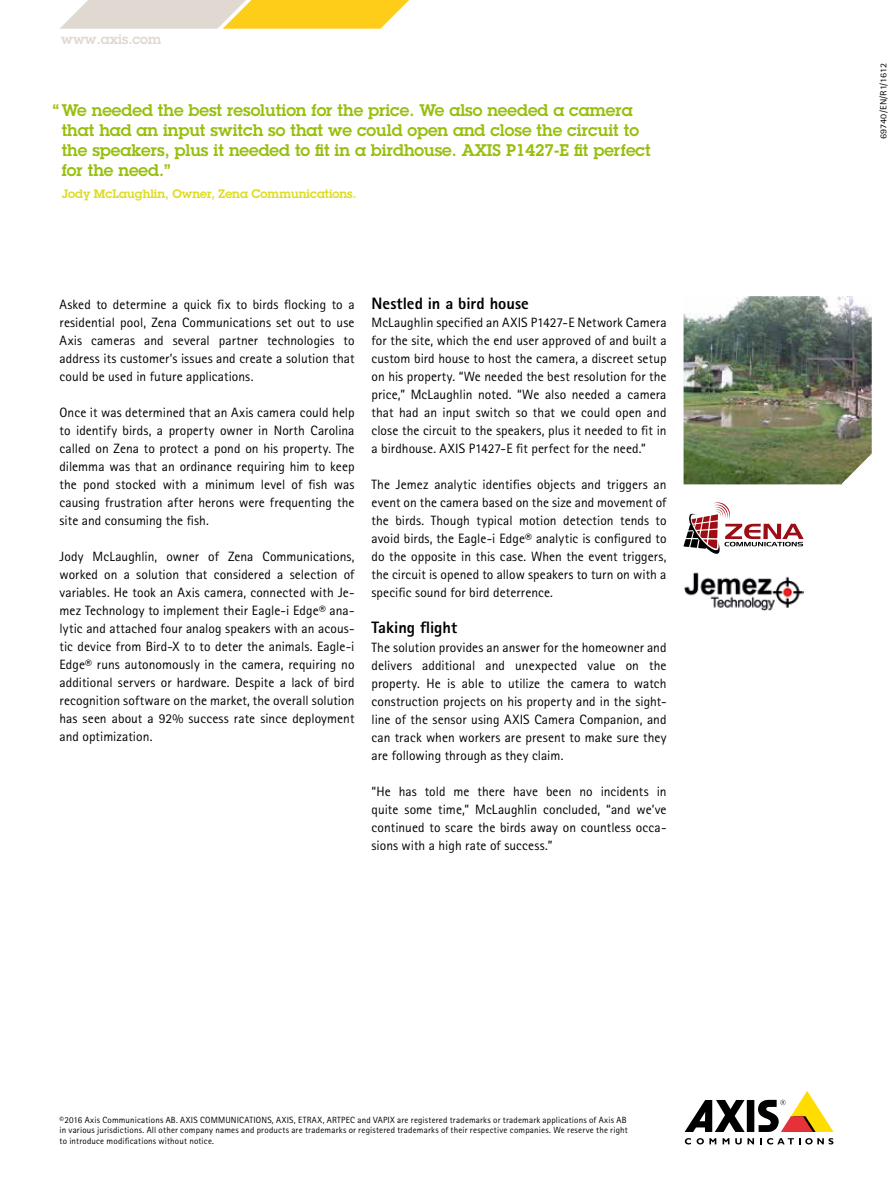
<style>
.page{position:relative;width:893px;height:1191px;background:#fff}
.page>*{position:absolute;margin:0;border:0;box-sizing:border-box;transform-origin:0 0}
.t1{font:600 16.5px/19.8px "Lubalin Graph ECG";color:#97bf0d}
.t2{font:800 16.5px "Rotis Sans Serif Pro";color:#000}
.t3{font:13.5px/18px "Rotis Sans Serif Pro";letter-spacing:.005em;color:#000;text-align:justify}
.t4{font:600 13.5px "Lubalin Graph ECG";color:#dfd9d1}
.t5{font:600 12px "Lubalin Graph ECG";color:#dedc1e}
.t6{font:9px/10.8px "Rotis Sans Serif Pro";letter-spacing:.02em;color:#000}
.t7{font:9px "Rotis Sans Serif Pro";color:#000;scale:1.12 1}
</style>
<div class="page">
<div style="left:747px;top:1100px;width:7px;height:32px;background:#000"></div>
<svg style="left:685px;top:1100px;width:60px;height:32px"></svg>
<svg style="left:758px;top:1091px;width:75px;height:41px"></svg>
<svg style="left:685px;top:1138px;width:6px;height:6px"></svg>
<svg style="left:697px;top:1138px;width:19px;height:6px"></svg>
<svg style="left:723px;top:1138px;width:6px;height:6px"></svg>
<svg style="left:735px;top:1138px;width:19px;height:6px"></svg>
<svg style="left:760px;top:1138px;width:73px;height:6px"></svg>
<img style="left:684px;top:296px;width:188px;height:188px">
<img style="left:684px;top:572px;width:120px;height:38px">
<svg style="left:60px;top:0;width:349px;height:29px;background:#f0d783"></svg>
<svg style="left:684px;top:502px;width:120px;height:52px"></svg>
<p class="t4" style="left:61px;top:30px;width:102px">www.axis.com</p>
<p class="t1" style="left:62px;top:101px;width:590px;text-indent:-9px">“ We needed the best resolution for the price. We also needed a camera that had an input switch so that we could open and close the circuit to the speakers, plus it needed to fit in a birdhouse. AXIS P1427-E fit perfect for the need.”</p>
<p class="t5" style="left:62px;top:186px;width:296px">Jody McLaughlin, Owner, Zena Communications.</p>
<p class="t3" style="left:60px;top:296px;width:297px">Asked to determine a quick fix to birds flocking to a residential pool, Zena Communications set out to use Axis cameras and several partner technologies to address its customer’s issues and create a solution that could be used in future applications.</p>
<p class="t3" style="left:60px;top:404px;width:297px">Once it was determined that an Axis camera could help to identify birds, a property owner in North Carolina called on Zena to protect a pond on his property. The dilemma was that an ordinance requiring him to keep the pond stocked with a minimum level of fish was causing frustration after herons were frequenting the site and consuming the fish.</p>
<p class="t3" style="left:60px;top:548px;width:297px">Jody McLaughlin, owner of Zena Communications, worked on a solution that considered a selection of variables. He took an Axis camera, connected with Je&shy;mez Technology to implement their Eagle-i Edge® ana&shy;lytic and attached four analog speakers with an acous&shy;tic device from Bird-X to to deter the animals. Eagle-i Edge® runs autonomously in the camera, requiring no additional servers or hardware. Despite a lack of bird recognition software on the market, the overall solution has seen about a 92% success rate since deployment and optimization.</p>
<p class="t2" style="left:372px;top:293px;width:159px">Nestled in a bird house</p>
<p class="t3" style="left:372px;top:314px;width:297px">McLaughlin specified an AXIS P1427-E Network Camera for the site, which the end user approved of and built a custom bird house to host the camera, a discreet setup on his property. “We needed the best resolution for the price,” McLaughlin noted. “We also needed a camera that had an input switch so that we could open and close the circuit to the speakers, plus it needed to fit in a birdhouse. AXIS P1427-E fit perfect for the need.”</p>
<p class="t3" style="left:372px;top:476px;width:297px">The Jemez analytic identifies objects and triggers an event on the camera based on the size and movement of the birds. Though typical motion detection tends to avoid birds, the Eagle-i Edge® analytic is configured to do the opposite in this case. When the event triggers, the circuit is opened to allow speakers to turn on with a specific sound for bird deterrence.</p>
<p class="t2" style="left:372px;top:617px;width:87px">Taking flight</p>
<p class="t3" style="left:372px;top:638px;width:297px">The solution provides an answer for the homeowner and delivers additional and unexpected value on the property. He is able to utilize the camera to watch construction projects on his property and in the sight&shy;line of the sensor using AXIS Camera Companion, and can track when workers are present to make sure they are following through as they claim.</p>
<p class="t3" style="left:372px;top:782px;width:297px">“He has told me there have been no incidents in quite some time,” McLaughlin concluded, “and we’ve continued to scare the birds away on countless occa&shy;sions with a high rate of success.”</p>
<p class="t6" style="left:60px;top:1114px;width:570px">©2016 Axis Communications AB. AXIS COMMUNICATIONS, AXIS, ETRAX, ARTPEC and VAPIX are registered trademarks or trademark applications of Axis AB in various jurisdictions. All other company names and products are trademarks or registered trademarks of their respective companies. We reserve the right to introduce modifications without notice.</p>
<p class="t7" style="left:878px;top:139px;width:70px;rotate:-90deg">69740/EN/R1/1612</p>
</div>
